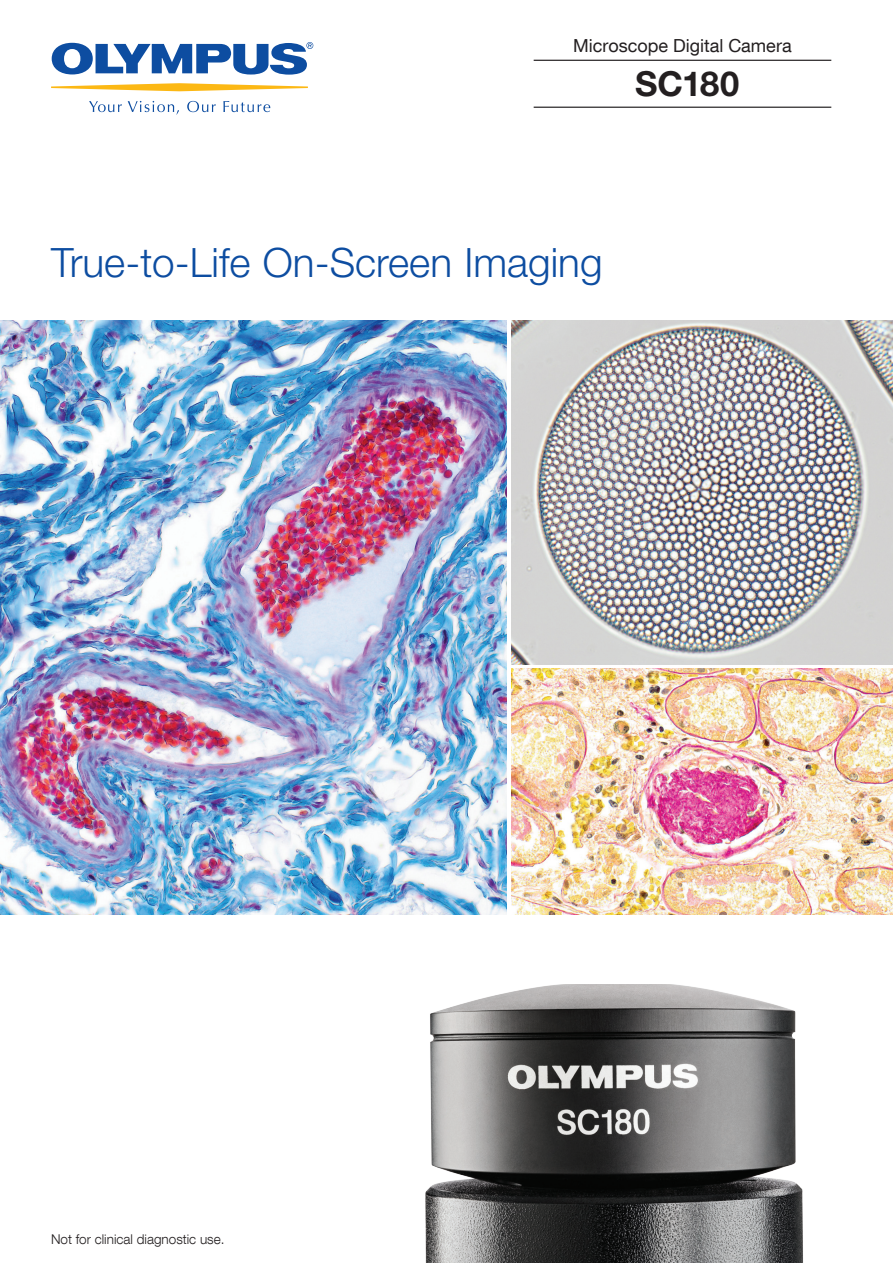
<style>
.page{position:relative;width:893px;height:1263px;background:#fff}
.page>*{position:absolute;margin:0;border:0;box-sizing:border-box;transform-origin:0 0}
.Titel_Frontseite{font:300 40.5px "Helvetica Neue LT Std";color:#0d4da1}
.t1{font:700 34.5px "Helvetica Neue LT Pro";letter-spacing:-.015em;color:#231f20}
.t2{font:18px "Helvetica Neue W01 55 Roman";color:#231f20}
.t3{font:300 13.5px "Helvetica Neue W01 45";color:#231f20}
</style>
<div class="page">
<img style="left:425px;top:984px;width:378px;height:279px">
<img style="left:0;top:320px;width:506px;height:594px">
<svg style="left:51px;top:83px;width:257px;height:8px"></svg>
<svg style="left:52px;top:42px;width:261px;height:33px"></svg>
<svg style="left:89px;top:101px;width:33px;height:11px"></svg>
<svg style="left:128px;top:101px;width:51px;height:14px"></svg>
<svg style="left:187px;top:101px;width:29px;height:11px"></svg>
<svg style="left:223px;top:101px;width:47px;height:11px"></svg>
<hr style="left:534px;top:107px;width:297px;height:1px;background:#231f20">
<hr style="left:534px;top:60px;width:297px;height:1px;background:#231f20">
<img style="left:512px;top:320px;width:381px;height:344px">
<img style="left:512px;top:669px;width:381px;height:245px">
<p class="t2" style="left:573px;top:35px;width:220px">Microscope Digital Camera</p>
<p class="t1" style="left:635px;top:62px;width:105px">SC180</p>
<p class="Titel_Frontseite" style="left:51px;top:238px;width:553px">True-to-Life On-Screen Imaging</p>
<p class="t3" style="left:51px;top:1231px;width:175px">Not for clinical diagnostic use.</p>
</div>
